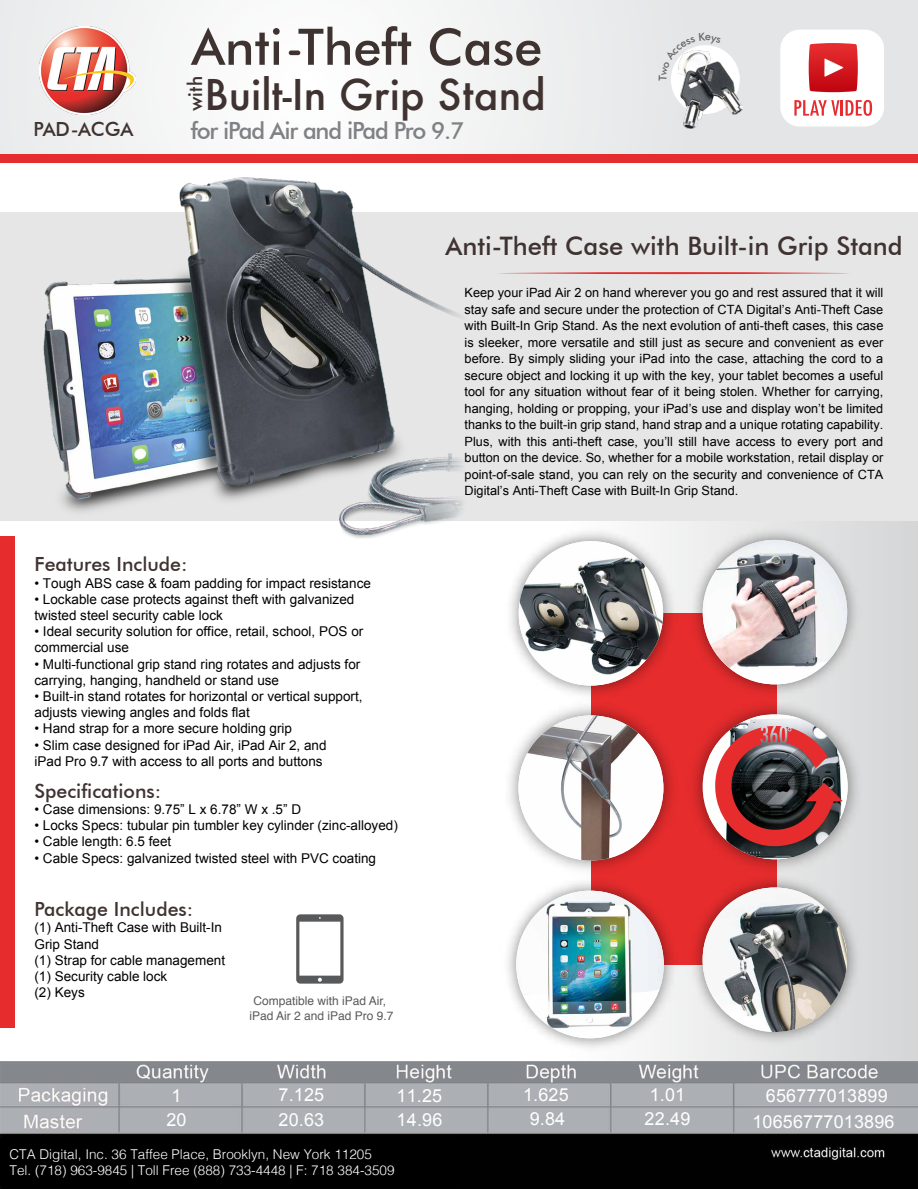
<style>
.page{position:relative;width:918px;height:1189px;background:#fff}
.page>*{position:absolute;margin:0;border:0;box-sizing:border-box;transform-origin:0 0}
.t1{font:500 50.4px "Futura BT";color:#3f3331}
.t2{font:500 41.25px "Futura";color:#3f3331}
.t3{font:500 25.5px "Futura BT";color:#3f3331}
.t4{font:500 23.7px "Futura BT";letter-spacing:-.05em;color:#808184}
.t5{font:500 19.5px "Futura BT";color:#3f3331}
.t6{font:500 18.6px "Futura";color:#3f3331}
.t7{font:18px/24px "Arial";letter-spacing:.01em;color:#fff}
.t8{font:13.5px/16.2px "Arial";color:#000}
.t9{font:300 13.5px/16.6px "Helvetica";color:#fff}
.t10{font:12.75px/16.5px "Arial";color:#000;text-align:justify}
.t11{font:12px/14.4px "Helvetica";color:#58595b;text-align:center}
</style>
<div class="page">
<div style="left:447px;top:500px;width:471px;height:613px;background:linear-gradient(to right,#fff,#d7d7d8)"></div>
<div style="left:0;top:211px;width:918px;height:309px;background:#e6e6e6"></div>
<img style="left:0;top:1062px;width:918px;height:127px">
<div style="left:0;top:1138px;width:459px;height:47px;background:#000"></div>
<div style="left:0;top:142px;width:918px;height:20px;background:#e52c2e"></div>
<div style="left:0;top:0;width:918px;height:153px;background:#f0f0f1"></div>
<img style="left:40px;top:27px;width:95px;height:88px">
<hr style="left:497px;top:272px;width:354px;height:2px;background:#e52c2e;border-radius:50%">
<div style="left:289px;top:50px;width:11px;height:5px;background:#3f3331;border-radius:2px"></div>
<img style="left:347px;top:534px;width:154px;height:4px">
<img style="left:342px;top:520px;width:224px;height:14px">
<img style="left:9px;top:123px;width:477px;height:406px">
<svg style="left:296px;top:914px;width:48px;height:69px"></svg>
<div style="left:671px;top:45px;width:69px;height:69px;background:#fff;border-radius:50%"></div>
<img style="left:679px;top:50px;width:64px;height:79px">
<div style="left:780px;top:30px;width:104px;height:97px;background:#fff;border-radius:19px"></div>
<svg style="left:809px;top:43px;width:49px;height:49px;background:#d73137"></svg>
<svg style="left:794px;top:100px;width:78px;height:16px"></svg>
<div style="left:0;top:536px;width:15px;height:492px;background:#e62c2d"></div>
<img style="left:682px;top:694px;width:187px;height:187px">
<img style="left:709px;top:715px;width:139px;height:144px">
<svg style="left:714px;top:726px;width:129px;height:122px;background:#854c4e"></svg>
<img style="left:498px;top:695px;width:188px;height:188px">
<img style="left:518px;top:715px;width:145px;height:145px;border-radius:73px">
<img style="left:497px;top:872px;width:186px;height:185px">
<img style="left:516px;top:890px;width:148px;height:148px;border-radius:74px">
<img style="left:685px;top:868px;width:181px;height:183px">
<img style="left:703px;top:887px;width:144px;height:145px;border-radius:72px">
<img style="left:684px;top:521px;width:182px;height:182px">
<img style="left:703px;top:540px;width:144px;height:144px;border-radius:72px">
<img style="left:501px;top:523px;width:181px;height:181px">
<img style="left:519px;top:541px;width:144px;height:144px;border-radius:72px">
<svg style="left:672px;top:33px;width:49px;height:47px"></svg>
<h3 class="t5" style="left:33px;top:117px;width:101px">PAD-ACGA</h3>
<h1 class="t1" style="left:192px;top:16px;width:352px">Anti Theft Case</h1>
<h3 class="t6" style="left:182px;top:111px;width:36px;rotate:-90deg">with</h3>
<h3 class="t4" style="left:191px;top:116px;width:275px">for iPad Air and iPad Pro 9.7</h3>
<h2 class="t2" style="left:204px;top:66px;width:343px">Built-In Grip Stand</h2>
<h3 class="t3" style="left:446px;top:230px;width:459px">Anti-Theft Case with Built-in Grip Stand</h3>
<p class="t10" style="left:465px;top:284px;width:420px">Keep your iPad Air 2 on hand wherever you go and rest assured that it will stay safe and secure under the protection of CTA Digital’s Anti-Theft Case with Built-In Grip Stand. As the next evolution of anti-theft cases, this case is sleeker, more versatile and still just as secure and convenient as ever before. By simply sliding your iPad into the case, attaching the cord to a secure object and locking it up with the key, your tablet becomes a useful tool for any situation without fear of it being stolen. Whether for carrying, hanging, holding or propping, your iPad’s use and display won’t be limited thanks to the built-in grip stand, hand strap and a unique rotating capability.<br>Plus, with this anti-theft case, you’ll still have access to every port and button on the device. So, whether for a mobile workstation, retail display or point-of-sale stand, you can rely on the security and convenience of CTA Digital’s Anti-Theft Case with Built-In Grip Stand.</p>
<h3 class="t5" style="left:34px;top:552px;width:155px">Features Include:</h3>
<p class="t8" style="left:34px;top:575px;width:338px">• Tough ABS case &amp; foam padding for impact resistance</p>
<p class="t8" style="left:34px;top:591px;width:321px">• Lockable case protects against theft with galvanized twisted steel security cable lock</p>
<p class="t8" style="left:34px;top:623px;width:330px">• Ideal security solution for office, retail, school, POS or commercial use</p>
<p class="t8" style="left:34px;top:656px;width:327px">• Multi-functional grip stand ring rotates and adjusts for carrying, hanging, handheld or stand use</p>
<p class="t8" style="left:34px;top:688px;width:330px">• Built-in stand rotates for horizontal or vertical support, adjusts viewing angles and folds flat</p>
<p class="t8" style="left:34px;top:721px;width:259px">• Hand strap for a more secure holding grip</p>
<p class="t8" style="left:34px;top:737px;width:294px">• Slim case designed for iPad Air, iPad Air 2, and iPad Pro 9.7 with access to all ports and buttons</p>
<h3 class="t5" style="left:34px;top:779px;width:128px">Specifications:</h3>
<p class="t8" style="left:34px;top:801px;width:268px">• Case dimensions: 9.75” L x 6.78” W x .5” D</p>
<p class="t8" style="left:34px;top:817px;width:365px">• Locks Specs: tubular pin tumbler key cylinder (zinc-alloyed)</p>
<p class="t8" style="left:34px;top:834px;width:138px">• Cable length: 6.5 feet</p>
<p class="t8" style="left:34px;top:850px;width:343px">• Cable Specs: galvanized twisted steel with PVC coating</p>
<h3 class="t5" style="left:34px;top:897px;width:160px">Package Includes:</h3>
<p class="t8" style="left:34px;top:919px;width:192px">(1) Anti-Theft Case with Built-In<br>Grip Stand<br>(1) Strap for cable management (1) Security cable lock<br>(2) Keys</p>
<p class="t11" style="left:250px;top:994px;width:146px">Compatible with iPad Air, iPad Air 2 and iPad Pro 9.7</p>
<h3 class="t7" style="left:166px;top:1084px;width:22px">1<br>20</h3>
<h3 class="t7" style="left:279px;top:1083px;width:47px">7.125</h3>
<h3 class="t7" style="left:397px;top:1084px;width:47px">11.25</h3>
<h3 class="t7" style="left:523px;top:1083px;width:47px">1.625</h3>
<h3 class="t7" style="left:650px;top:1083px;width:37px">1.01</h3>
<h3 class="t7" style="left:397px;top:1108px;width:47px">14.96</h3>
<h3 class="t7" style="left:530px;top:1107px;width:37px">9.84</h3>
<h3 class="t7" style="left:645px;top:1107px;width:47px">22.49</h3>
<h3 class="t7" style="left:279px;top:1108px;width:47px">20.63</h3>
<p class="t9" style="left:10px;top:1144px;width:386px">CTA Digital, Inc. 36 Taffee Place, Brooklyn, New York 11205<br>Tel. (718) 963-9845 | Toll Free (888) 733-4448 | F: 718 384-3509</p>
<h3 class="t7" style="left:752px;top:1083px;width:144px;line-height:26px;text-align:center">656777013899<br>10656777013896</h3>
</div>
